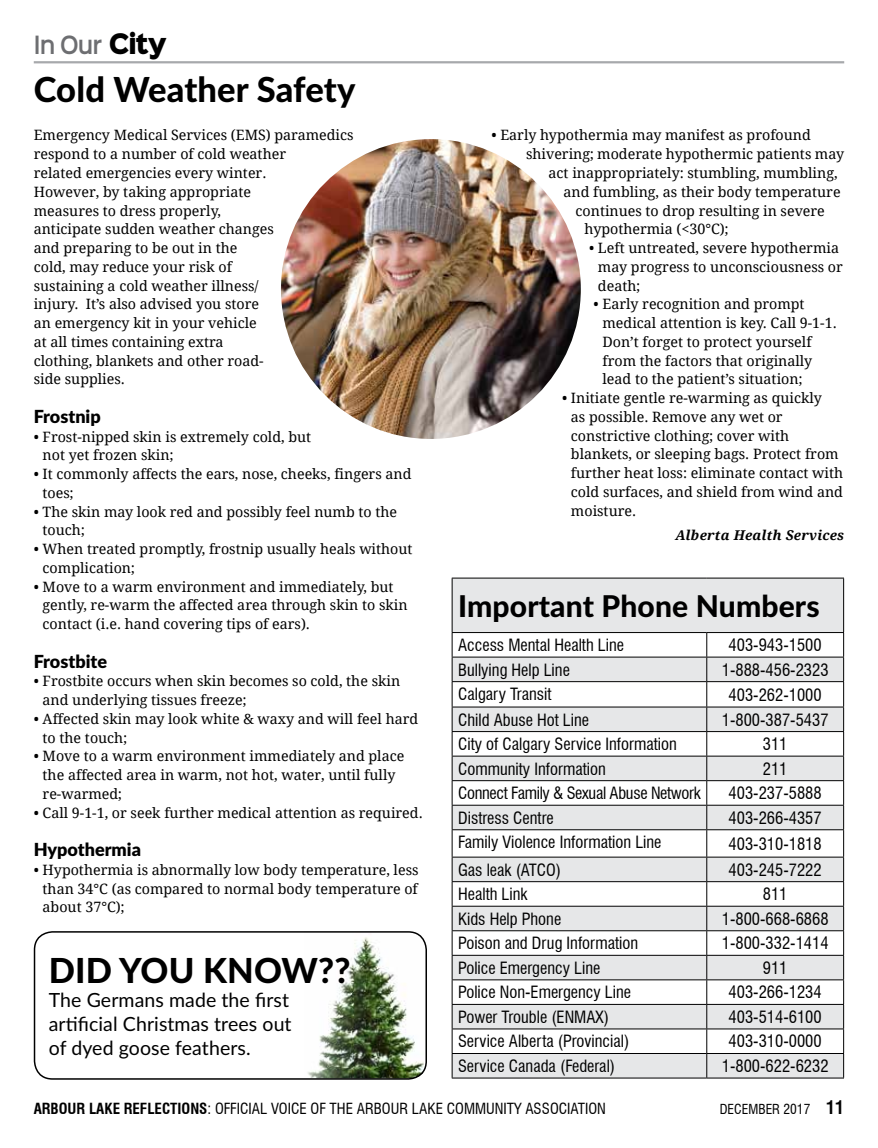
<style>
.page{position:relative;width:878px;height:1148px;background:#fff}
.page>*{position:absolute;margin:0;border:0;box-sizing:border-box;transform-origin:0 0}
.t1{font:800 34.5px "Lato";letter-spacing:.005em;color:#000}
.t2{font:800 30px "Lato";letter-spacing:.005em;color:#000}
.t3{font:600 22.65px "Sinkin Sans 600";color:#6d6e71;scale:.89 1}
.t4{font:19.5px/24px "Lato";letter-spacing:.005em;color:#000}
.t5{font:900 18px "Lato";color:#000}
.t6{font:condensed 16.5px "Swiss 721 BT";color:#000}
.t7{font:condensed 16.5px "Swiss 721 BT";letter-spacing:-.02em;color:#000}
.t8{font:condensed 15px "Swiss 721 BT";color:#000}
.t9{font:14.25px/18.8px "Droid Serif";color:#000}
.t10{font:italic 700 13.5px "Droid Serif";letter-spacing:.02em;color:#000}
.t11{font:condensed 13.5px "Swiss 721 BT";color:#000}
.s1{font-family:"Sinkin Sans 900 X Black";font-weight:400;font-size:25.5px;color:#000}
.s2{font-weight:700}
.s3{font-weight:700;font-size:18px}
</style>
<div class="page">
<div style="left:453px;top:578px;width:390px;height:499px;background:#e6e7e8"></div>
<svg style="left:453px;top:633px;width:390px;height:420px"></svg>
<hr style="left:452px;top:577px;width:254px;height:1px;background:#000">
<hr style="left:452px;top:578px;width:1px;height:54px;background:#000">
<hr style="left:706px;top:577px;width:138px;height:1px;background:#000">
<hr style="left:843px;top:578px;width:1px;height:54px;background:#000">
<hr style="left:452px;top:632px;width:254px;height:1px;background:#000">
<hr style="left:706px;top:632px;width:138px;height:1px;background:#000">
<hr style="left:452px;top:656px;width:254px;height:1px;background:#000">
<hr style="left:706px;top:656px;width:138px;height:1px;background:#000">
<hr style="left:452px;top:681px;width:254px;height:1px;background:#000">
<hr style="left:706px;top:681px;width:138px;height:1px;background:#000">
<hr style="left:452px;top:706px;width:254px;height:1px;background:#000">
<hr style="left:706px;top:706px;width:138px;height:1px;background:#000">
<hr style="left:452px;top:731px;width:254px;height:1px;background:#000">
<hr style="left:706px;top:731px;width:138px;height:1px;background:#000">
<hr style="left:452px;top:755px;width:254px;height:1px;background:#000">
<hr style="left:706px;top:755px;width:138px;height:1px;background:#000">
<hr style="left:452px;top:780px;width:254px;height:1px;background:#000">
<hr style="left:706px;top:780px;width:138px;height:1px;background:#000">
<hr style="left:452px;top:804px;width:254px;height:1px;background:#000">
<hr style="left:706px;top:804px;width:138px;height:1px;background:#000">
<hr style="left:452px;top:829px;width:254px;height:1px;background:#000">
<hr style="left:706px;top:829px;width:138px;height:1px;background:#000">
<hr style="left:452px;top:856px;width:254px;height:1px;background:#000">
<hr style="left:706px;top:856px;width:138px;height:1px;background:#000">
<hr style="left:452px;top:881px;width:254px;height:1px;background:#000">
<hr style="left:706px;top:881px;width:138px;height:1px;background:#000">
<hr style="left:452px;top:905px;width:254px;height:1px;background:#000">
<hr style="left:706px;top:905px;width:138px;height:1px;background:#000">
<hr style="left:452px;top:930px;width:254px;height:1px;background:#000">
<hr style="left:706px;top:930px;width:138px;height:1px;background:#000">
<hr style="left:452px;top:955px;width:254px;height:1px;background:#000">
<hr style="left:706px;top:955px;width:138px;height:1px;background:#000">
<hr style="left:452px;top:979px;width:254px;height:1px;background:#000">
<hr style="left:706px;top:979px;width:138px;height:1px;background:#000">
<hr style="left:452px;top:1004px;width:254px;height:1px;background:#000">
<hr style="left:706px;top:1004px;width:138px;height:1px;background:#000">
<hr style="left:452px;top:1028px;width:254px;height:1px;background:#000">
<hr style="left:706px;top:1028px;width:138px;height:1px;background:#000">
<hr style="left:452px;top:1053px;width:254px;height:1px;background:#000">
<svg style="left:452px;top:633px;width:1px;height:444px"></svg>
<hr style="left:706px;top:1053px;width:138px;height:1px;background:#000">
<svg style="left:706px;top:633px;width:1px;height:444px"></svg>
<svg style="left:843px;top:633px;width:1px;height:444px"></svg>
<hr style="left:452px;top:1077px;width:254px;height:1px;background:#000">
<hr style="left:706px;top:1077px;width:138px;height:1px;background:#000">
<hr style="left:34px;top:61px;width:810px;height:2px;background:#a7a9ac">
<img style="left:281px;top:139px;width:299px;height:300px;border-radius:150px">
<img style="left:307px;top:931px;width:120px;height:147px">
<div style="left:34px;top:931px;width:393px;height:148px;border:2px solid #000;border-radius:18px"></div>
<h3 class="t3" style="left:34px;top:25px;width:151px">In Our <span class="s1">City</span></h3>
<h1 class="t1" style="left:34px;top:64px;width:323px">Cold Weather Safety</h1>
<p class="t9" style="left:34px;top:126px;width:321px">Emergency Medical Services (EMS) paramedics respond to a number of cold weather<br>related emergencies every winter.<br>However, by taking appropriate<br>measures to dress properly,<br>anticipate sudden weather changes<br>and preparing to be out in the<br>cold, may reduce your risk of<br>sustaining a cold weather illness/<br>injury. It’s also advised you store<br>an emergency kit in your vehicle<br>at all times containing extra<br>clothing, blankets and other road-<br>side supplies.</p>
<p class="t5" style="left:34px;top:402px;width:69px">Frostnip</p>
<p class="t9" style="left:43px;top:427px;width:270px;text-indent:-9px">• Frost-nipped skin is extremely cold, but not yet frozen skin;</p>
<p class="t9" style="left:43px;top:465px;width:370px;text-indent:-9px">• It commonly affects the ears, nose, cheeks, fingers and toes;</p>
<p class="t9" style="left:43px;top:502px;width:356px;text-indent:-9px">• The skin may look red and possibly feel numb to the touch;</p>
<p class="t9" style="left:43px;top:540px;width:371px;text-indent:-9px">• When treated promptly, frostnip usually heals without complication;</p>
<p class="t9" style="left:43px;top:577px;width:366px;text-indent:-9px">• Move to a warm environment and immediately, but gently, re-warm the affected area through skin to skin contact (i.e. hand covering tips of ears).</p>
<p class="t5" style="left:34px;top:647px;width:75px">Frostbite</p>
<p class="t9" style="left:43px;top:672px;width:359px;text-indent:-9px">• Frostbite occurs when skin becomes so cold, the skin and underlying tissues freeze;</p>
<p class="t9" style="left:43px;top:709px;width:377px;text-indent:-9px">• Affected skin may look white &amp; waxy and will feel hard to the touch;</p>
<p class="t9" style="left:43px;top:747px;width:363px;text-indent:-9px">• Move to a warm environment immediately and place the affected area in warm, not hot, water, until fully re-warmed;</p>
<p class="t9" style="left:34px;top:803px;width:390px">• Call 9-1-1, or seek further medical attention as required.</p>
<p class="t5" style="left:34px;top:836px;width:109px">Hypothermia</p>
<p class="t9" style="left:43px;top:860px;width:377px;text-align:justify;text-indent:-9px">• Hypothermia is abnormally low body temperature, less than 34°C (as compared to normal body temperature of about 37°C);</p>
<h1 class="t1" style="left:49px;top:945px;width:303px">DID YOU KNOW??</h1>
<h3 class="t4" style="left:49px;top:987px;width:244px">The Germans made the first artificial Christmas trees out of dyed goose feathers.</h3>
<p class="t9" style="left:491px;top:126px;width:321px">• Early hypothermia may manifest as profound</p>
<p class="t9" style="left:526px;top:145px;width:320px">shivering; moderate hypothermic patients may</p>
<p class="t9" style="left:548px;top:164px;width:290px">act inappropriately: stumbling, mumbling,</p>
<p class="t9" style="left:563px;top:182px;width:278px">and fumbling, as their body temperature</p>
<p class="t9" style="left:575px;top:201px;width:251px">continues to drop resulting in severe</p>
<p class="t9" style="left:584px;top:220px;width:145px">hypothermia (&lt;30°C);</p>
<p class="t9" style="left:598px;top:239px;width:246px;text-indent:-9px">• Left untreated, severe hypothermia may progress to unconsciousness or death;</p>
<p class="t9" style="left:602px;top:295px;width:236px;text-indent:-9px">• Early recognition and prompt medical attention is key. Call 9-1-1.<br>Don’t forget to protect yourself from the factors that originally lead to the patient’s situation;</p>
<p class="t9" style="left:571px;top:389px;width:274px;text-indent:-9px">• Initiate gentle re-warming as quickly<br>as possible. Remove any wet or constrictive clothing; cover with blankets, or sleeping bags. Protect from further heat loss: eliminate contact with cold surfaces, and shield from wind and moisture.</p>
<p class="t10" style="left:675px;top:528px;width:170px">Alberta Health Services</p>
<h2 class="t2" style="left:458px;top:584px;width:363px">Important Phone Numbers</h2>
<p class="t6" style="left:458px;top:635px;width:167px">Access Mental Health Line</p>
<p class="t6" style="left:728px;top:635px;width:95px">403-943-1500</p>
<p class="t6" style="left:458px;top:659px;width:113px">Bullying Help Line</p>
<p class="t6" style="left:721px;top:659px;width:108px">1-888-456-2323</p>
<p class="t6" style="left:458px;top:684px;width:95px">Calgary Transit</p>
<p class="t6" style="left:728px;top:684px;width:95px">403-262-1000</p>
<p class="t6" style="left:458px;top:709px;width:132px">Child Abuse Hot Line</p>
<p class="t6" style="left:721px;top:709px;width:108px">1-800-387-5437</p>
<p class="t6" style="left:458px;top:734px;width:220px">City of Calgary Service Information</p>
<p class="t6" style="left:762px;top:734px;width:26px">311</p>
<p class="t6" style="left:458px;top:758px;width:149px">Community Information</p>
<p class="t6" style="left:762px;top:758px;width:26px">211</p>
<p class="t7" style="left:458px;top:783px;width:244px">Connect Family &amp; Sexual Abuse Network</p>
<p class="t6" style="left:728px;top:783px;width:95px">403-237-5888</p>
<p class="t6" style="left:458px;top:808px;width:97px">Distress Centre</p>
<p class="t6" style="left:728px;top:808px;width:95px">403-266-4357</p>
<p class="t6" style="left:458px;top:832px;width:205px">Family Violence Information Line</p>
<p class="t6" style="left:728px;top:833px;width:95px">403-310-1818</p>
<p class="t6" style="left:458px;top:859px;width:104px">Gas leak (ATCO)</p>
<p class="t6" style="left:728px;top:859px;width:95px">403-245-7222</p>
<p class="t6" style="left:458px;top:884px;width:71px">Health Link</p>
<p class="t6" style="left:762px;top:884px;width:26px">811</p>
<p class="t6" style="left:458px;top:908px;width:105px">Kids Help Phone</p>
<p class="t6" style="left:721px;top:908px;width:108px">1-800-668-6868</p>
<p class="t6" style="left:458px;top:933px;width:181px">Poison and Drug Information</p>
<p class="t6" style="left:721px;top:933px;width:108px">1-800-332-1414</p>
<p class="t6" style="left:458px;top:958px;width:144px">Police Emergency Line</p>
<p class="t6" style="left:762px;top:958px;width:26px">911</p>
<p class="t6" style="left:458px;top:982px;width:174px">Police Non-Emergency Line</p>
<p class="t6" style="left:728px;top:982px;width:95px">403-266-1234</p>
<p class="t6" style="left:458px;top:1007px;width:152px">Power Trouble (ENMAX)</p>
<p class="t6" style="left:728px;top:1007px;width:95px">403-514-6100</p>
<p class="t6" style="left:458px;top:1031px;width:173px">Service Alberta (Provincial)</p>
<p class="t6" style="left:728px;top:1031px;width:95px">403-310-0000</p>
<p class="t6" style="left:458px;top:1056px;width:158px">Service Canada (Federal)</p>
<p class="t6" style="left:721px;top:1056px;width:108px">1-800-622-6232</p>
<p class="t8" style="left:34px;top:1099px;width:573px"><span class="s2">ARBOUR LAKE REFLECTIONS</span>: OFFICIAL VOICE OF THE ARBOUR LAKE COMMUNITY ASSOCIATION</p>
<p class="t11" style="left:719px;top:1101px;width:126px">DECEMBER 2017 <span class="s3">11</span></p>
</div>
